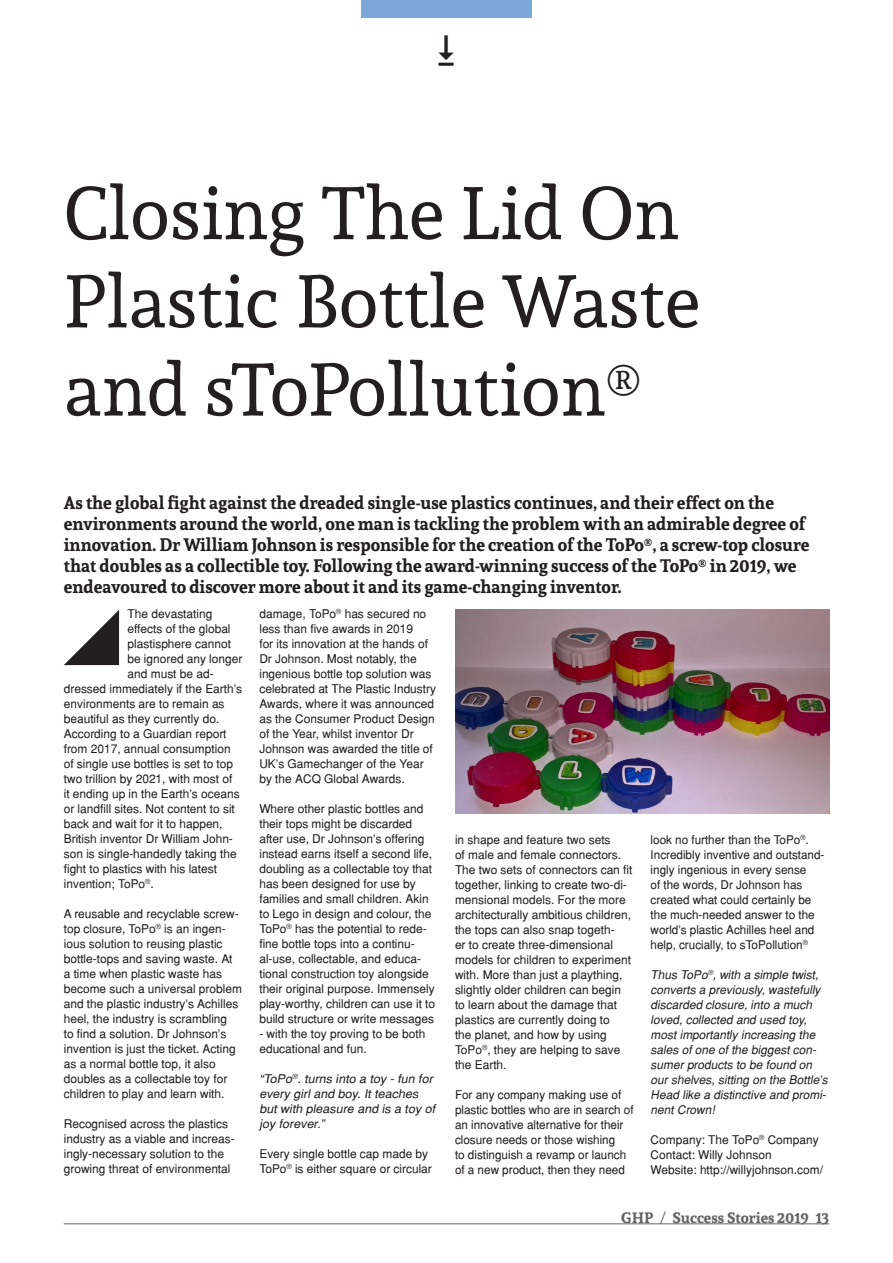
<style>
.page{position:relative;width:893px;height:1263px;background:#fff}
.page>*{position:absolute;margin:0;border:0;box-sizing:border-box;transform-origin:0 0}
.t1{font:73.5px/88.2px "Andada";color:#231f20}
.t2{font:700 18px/21px "Andada";color:#231f20}
.t3{font:700 15px "Andada";color:#636366}
.t4{font:12px/15px "Helvetica";color:#231f20}
.t5{font:italic 12px/15px "Helvetica";color:#231f20}
.t6{font:italic 12px/15px "Helvetica";color:#231f20;scale:1.04 1}
.s1{font-weight:400}
</style>
<div class="page">
<hr style="left:64px;top:1223px;width:765px;height:1px;background:#636366">
<div style="left:361px;top:0;width:170px;height:17px;background:#7ca7d8"></div>
<svg style="left:64px;top:610px;width:55px;height:55px"></svg>
<img style="left:455px;top:610px;width:374px;height:204px">
<p class="t1" style="left:64px;top:168px;width:638px">Closing The Lid On<br>Plastic Bottle Waste and sToPollution<sup>®</sup></p>
<p class="t2" style="left:64px;top:491px;width:747px">As the global fight against the dreaded single-use plastics continues, and their effect on the environments around the world, one man is tackling the problem with an admirable degree of innovation. Dr William Johnson is responsible for the creation of the ToPo<sup>®</sup>, a screw-top closure that doubles as a collectible toy. Following the award-winning success of the ToPo<sup>®</sup> in 2019, we endeavoured to discover more about it and its game-changing inventor.</p>
<p class="t4" style="left:128px;top:606px;width:86px">The devastating</p>
<p class="t4" style="left:128px;top:621px;width:105px">effects of the global</p>
<p class="t4" style="left:128px;top:636px;width:105px">plastisphere cannot</p>
<p class="t4" style="left:128px;top:651px;width:116px">be ignored any longer</p>
<p class="t4" style="left:128px;top:666px;width:88px">and must be ad-</p>
<p class="t4" style="left:64px;top:681px;width:180px">dressed immediately if the Earth’s</p>
<p class="t4" style="left:64px;top:696px;width:162px">environments are to remain as</p>
<p class="t4" style="left:64px;top:711px;width:157px">beautiful as they currently do.</p>
<p class="t4" style="left:64px;top:726px;width:164px">According to a Guardian report</p>
<p class="t4" style="left:64px;top:741px;width:168px">from 2017, annual consumption</p>
<p class="t4" style="left:64px;top:756px;width:171px">of single use bottles is set to top</p>
<p class="t4" style="left:64px;top:771px;width:170px">two trillion by 2021, with most of</p>
<p class="t4" style="left:64px;top:786px;width:177px">it ending up in the Earth’s oceans</p>
<p class="t4" style="left:64px;top:801px;width:173px">or landfill sites. Not content to sit</p>
<p class="t4" style="left:64px;top:816px;width:160px">back and wait for it to happen,</p>
<p class="t4" style="left:64px;top:831px;width:171px">British inventor Dr William John-</p>
<p class="t4" style="left:64px;top:846px;width:174px">son is single-handedly taking the</p>
<p class="t4" style="left:64px;top:861px;width:155px">fight to plastics with his latest</p>
<p class="t4" style="left:64px;top:876px;width:91px">invention; ToPo<sup>®</sup>.</p>
<p class="t4" style="left:64px;top:906px;width:180px">A reusable and recyclable screw&shy;top closure, ToPo<sup>®</sup> is an ingen&shy;ious solution to reusing plastic bottle-tops and saving waste. At a time when plastic waste has become such a universal problem and the plastic industry’s Achilles heel, the industry is scrambling<br>to find a solution. Dr Johnson’s invention is just the ticket. Acting as a normal bottle top, it also doubles as a collectable toy for children to play and learn with.</p>
<p class="t4" style="left:64px;top:1116px;width:172px">Recognised across the plastics industry as a viable and increas&shy;ingly-necessary solution to the growing threat of environmental</p>
<p class="t4" style="left:259px;top:606px;width:178px">damage, ToPo<sup>®</sup> has secured no less than five awards in 2019<br>for its innovation at the hands of<br>Dr Johnson. Most notably, the ingenious bottle top solution was celebrated at The Plastic Industry<br>Awards, where it was announced as the Consumer Product Design of the Year, whilst inventor Dr<br>Johnson was awarded the title of<br>UK’s Gamechanger of the Year by the ACQ Global Awards.</p>
<p class="t4" style="left:259px;top:801px;width:177px">Where other plastic bottles and their tops might be discarded after use, Dr Johnson’s offering instead earns itself a second life, doubling as a collectable toy that has been designed for use by families and small children. Akin to Lego in design and colour, the<br>ToPo<sup>®</sup> has the potential to rede&shy;fine bottle tops into a continu&shy;al-use, collectable, and educa&shy;tional construction toy alongside their original purpose. Immensely play-worthy, children can use it to build structure or write messages</p>
<p class="t4" style="left:259px;top:1026px;width:167px">- with the toy proving to be both educational and fun.</p>
<p class="t6" style="left:259px;top:1071px;width:173px">“ToPo<sup>®</sup>. turns into a toy - fun for every girl and boy. It teaches but with pleasure and is a toy of joy forever.”</p>
<p class="t4" style="left:259px;top:1146px;width:174px">Every single bottle cap made by<br>ToPo<sup>®</sup> is either square or circular</p>
<p class="t4" style="left:651px;top:832px;width:175px">look no further than the ToPo<sup>®</sup>.<br>Incredibly inventive and outstand&shy;ingly ingenious in every sense<br>of the words, Dr Johnson has created what could certainly be the much-needed answer to the world’s plastic Achilles heel and help, crucially, to sToPollution<sup>®</sup></p>
<p class="t5" style="left:651px;top:967px;width:181px">Thus ToPo<sup>®</sup>, with a simple twist, converts a previously, wastefully discarded closure, into a much loved, collected and used toy, most importantly increasing the sales of one of the biggest con&shy;sumer products to be found on our shelves, sitting on the Bottle’s<br>Head like a distinctive and promi&shy;nent Crown!</p>
<p class="t4" style="left:651px;top:1132px;width:170px">Company: The ToPo<sup>®</sup> Company</p>
<p class="t4" style="left:651px;top:1147px;width:123px">Contact: Willy Johnson</p>
<p class="t4" style="left:651px;top:1162px;width:174px">Website: http://willyjohnson.com/</p>
<p class="t4" style="left:455px;top:832px;width:179px">in shape and feature two sets<br>of male and female connectors.<br>The two sets of connectors can fit together, linking to create two-di&shy;mensional models. For the more architecturally ambitious children, the tops can also snap togeth-<br>er to create three-dimensional models for children to experiment with. More than just a plaything, slightly older children can begin to learn about the damage that plastics are currently doing to<br>the planet, and how by using<br>ToPo<sup>®</sup>, they are helping to save the Earth.</p>
<p class="t4" style="left:455px;top:1087px;width:180px">For any company making use of plastic bottles who are in search of an innovative alternative for their closure needs or those wishing<br>to distinguish a revamp or launch of a new product, then they need</p>
<p class="t3" style="left:621px;top:1208px;width:209px">GHP <span class="s1">/</span> Success Stories 2019 13</p>
</div>
